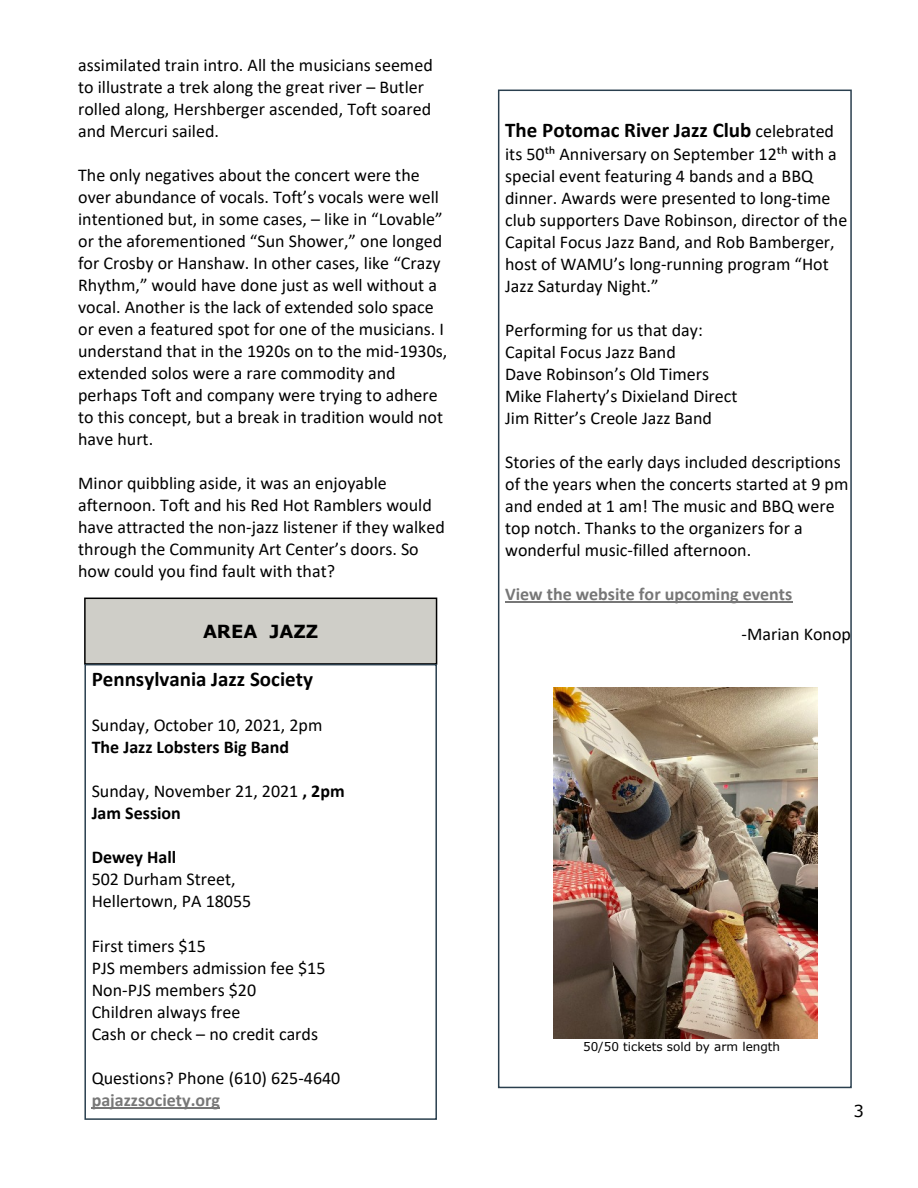
<style>
.page{position:relative;width:918px;height:1188px;background:#fff}
.page>*{position:absolute;margin:0;border:0;box-sizing:border-box;transform-origin:0 0}
.t1{font:700 21px "Calibri";color:#000}
.t2{font:18px/22px "Calibri";color:#000}
.t3{font:700 18px "Calibri";color:#777}
.t4{font:700 18px "Calibri";color:#000}
.t5{font:700 18px "Verdana";color:#000}
.t6{font:16.5px "Verdana";color:#000}
.t7{font:12px "Verdana";color:#000}
.s1{font-weight:400;font-size:18px}
.s2{font-weight:700}
</style>
<div class="page">
<div style="left:498px;top:90px;width:354px;height:998px;border:2px solid #2a3f4e"></div>
<hr style="left:505px;top:602px;width:287px;height:1px;background:#777">
<img style="left:553px;top:687px;width:264px;height:352px">
<div style="left:85px;top:598px;width:352px;height:66px;background:#cfcec8"></div>
<div style="left:84px;top:598px;width:353px;height:67px;border:2px solid #000"></div>
<div style="left:84px;top:664px;width:353px;height:456px;border:2px solid #2a3f4e"></div>
<hr style="left:92px;top:1108px;width:128px;height:1px;background:#777">
<p class="t2" style="left:78px;top:55px;width:356px">assimilated train intro. All the musicians seemed to illustrate a trek along the great river – Butler rolled along, Hershberger ascended, Toft soared and Mercuri sailed.</p>
<p class="t2" style="left:78px;top:166px;width:371px">The only negatives about the concert were the over abundance of vocals. Toft’s vocals were well intentioned but, in some cases, – like in “Lovable” or the aforementioned “Sun Shower,” one longed for Crosby or Hanshaw. In other cases, like “Crazy Rhythm,” would have done just as well without a vocal. Another is the lack of extended solo space or even a featured spot for one of the musicians. I understand that in the 1920s on to the mid-1930s, extended solos were a rare commodity and perhaps Toft and company were trying to adhere to this concept, but a break in tradition would not have hurt.</p>
<p class="t2" style="left:78px;top:474px;width:368px">Minor quibbling aside, it was an enjoyable afternoon. Toft and his Red Hot Ramblers would have attracted the non-jazz listener if they walked through the Community Art Center’s doors. So how could you find fault with that?</p>
<p class="t1" style="left:505px;top:121px;width:330px">The Potomac River Jazz Club <span class="s1">celebrated</span></p>
<p class="t2" style="left:505px;top:144px;width:344px">its 50th Anniversary on September 12th with a special event featuring 4 bands and a BBQ dinner. Awards were presented to long-time club supporters Dave Robinson, director of the Capital Focus Jazz Band, and Rob Bamberger, host of WAMU’s long-running program “Hot Jazz Saturday Night.”</p>
<p class="t2" style="left:505px;top:320px;width:234px">Performing for us that day:<br>Capital Focus Jazz Band<br>Dave Robinson’s Old Timers<br>Mike Flaherty’s Dixieland Direct<br>Jim Ritter’s Creole Jazz Band</p>
<p class="t2" style="left:505px;top:453px;width:345px">Stories of the early days included descriptions of the years when the concerts started at 9 pm and ended at 1 am! The music and BBQ were top notch. Thanks to the organizers for a wonderful music-filled afternoon.</p>
<p class="t3" style="left:505px;top:587px;width:289px">View the website for upcoming events</p>
<p class="t5" style="left:203px;top:625px;width:117px">AREA JAZZ</p>
<p class="t2" style="left:742px;top:624px;width:111px">-Marian Konop</p>
<p class="t1" style="left:92px;top:670px;width:223px">Pennsylvania Jazz Society</p>
<p class="t2" style="left:92px;top:715px;width:232px">Sunday, October 10, 2021, 2pm</p>
<p class="t4" style="left:92px;top:739px;width:199px">The Jazz Lobsters Big Band</p>
<p class="t2" style="left:92px;top:781px;width:254px">Sunday, November 21, 2021 <span class="s2">, 2pm<br>Jam Session</span></p>
<p class="t4" style="left:92px;top:850px;width:86px">Dewey Hall</p>
<p class="t2" style="left:92px;top:870px;width:161px">502 Durham Street,<br>Hellertown, PA 18055</p>
<p class="t2" style="left:92px;top:936px;width:235px">First timers $15<br>PJS members admission fee $15<br>Non-PJS members $20<br>Children always free<br>Cash or check – no credit cards</p>
<p class="t2" style="left:92px;top:1069px;width:250px">Questions? Phone (610) 625-4640</p>
<p class="t3" style="left:92px;top:1093px;width:130px">pajazzsociety.org</p>
<p class="t7" style="left:583px;top:1042px;width:199px">50/50 tickets sold by arm length</p>
<p class="t6" style="left:854px;top:1104px;width:12px">3</p>
</div>
